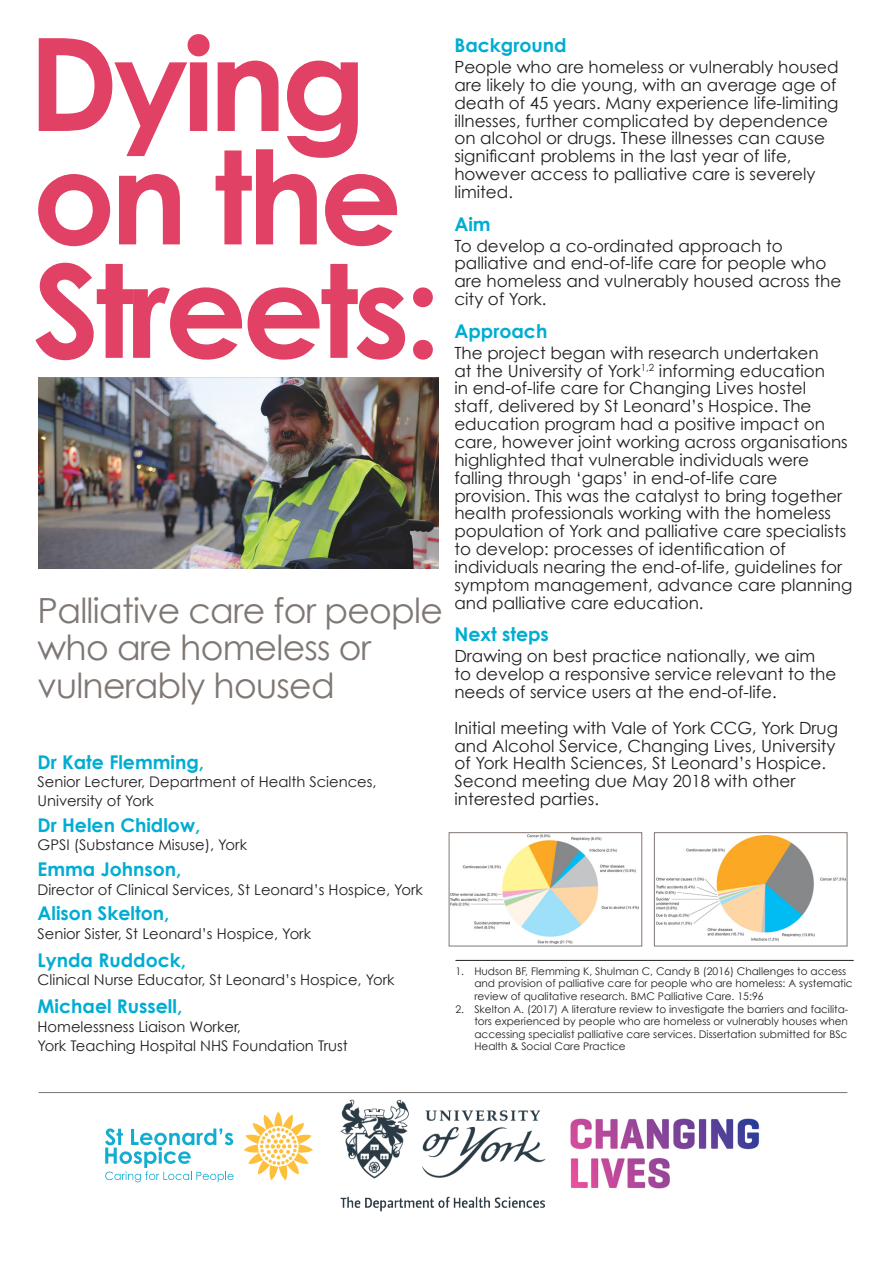
<style>
.page{position:relative;width:893px;height:1263px;background:#fff}
.page>*{position:absolute;margin:0;border:0;box-sizing:border-box;transform-origin:0 0}
.t1{font:700 129.15px/113.4px "Century Gothic";letter-spacing:-.04em;color:#e14164}
.t2{font:34.65px/37.8px "Century Gothic";letter-spacing:-.02em;color:#7f7773}
.t3{font:700 18.9px "Century Gothic";color:#00add2}
.t4{font:16.8px/17.9px "Century Gothic";color:#231f20}
.t5{font:14.7px/18.9px "Century Gothic";color:#231f20}
.t6{font:10.5px/12.6px "Century Gothic";color:#231f20}
</style>
<div class="page">
<img style="left:570px;top:1118px;width:190px;height:71px">
<svg style="left:244px;top:1112px;width:69px;height:68px"></svg>
<svg style="left:105px;top:1128px;width:129px;height:54px"></svg>
<img style="left:340px;top:1099px;width:206px;height:113px">
<img style="left:656px;top:835px;width:189px;height:107px">
<div style="left:654px;top:832px;width:193px;height:114px;border:1px solid #7f7773"></div>
<img style="left:451px;top:835px;width:187px;height:109px">
<div style="left:449px;top:832px;width:193px;height:114px;border:1px solid #7f7773"></div>
<hr style="left:455px;top:960px;width:399px;height:1px;background:#231f20">
<hr style="left:38px;top:1092px;width:809px;height:1px;background:#7f7773">
<img style="left:38px;top:377px;width:401px;height:191px">
<p class="t1" style="left:28px;top:24px;width:340px">Dying</p>
<p class="t1" style="left:33px;top:138px;width:410px">on the<br>Streets:</p>
<p class="t2" style="left:38px;top:591px;width:407px">Palliative care for people who are homeless or vulnerably housed</p>
<p class="t3" style="left:38px;top:750px;width:168px">Dr Kate Flemming,</p>
<p class="t5" style="left:38px;top:772px;width:341px">Senior Lecturer, Department of Health Sciences,<br>University of York</p>
<p class="t3" style="left:38px;top:813px;width:164px">Dr Helen Chidlow,</p>
<p class="t5" style="left:38px;top:835px;width:211px">GPSI (Substance Misuse), York</p>
<p class="t3" style="left:38px;top:857px;width:146px">Emma Johnson,</p>
<p class="t5" style="left:38px;top:879px;width:387px">Director of Clinical Services, St Leonard’s Hospice, York</p>
<p class="t3" style="left:38px;top:901px;width:133px">Alison Skelton,</p>
<p class="t5" style="left:38px;top:924px;width:275px">Senior Sister, St Leonard’s Hospice, York</p>
<p class="t3" style="left:38px;top:948px;width:150px">Lynda Ruddock,</p>
<p class="t5" style="left:38px;top:970px;width:359px">Clinical Nurse Educator, St Leonard’s Hospice, York</p>
<p class="t3" style="left:38px;top:994px;width:146px">Michael Russell,</p>
<p class="t5" style="left:38px;top:1017px;width:205px">Homelessness Liaison Worker,</p>
<p class="t5" style="left:38px;top:1036px;width:312px">York Teaching Hospital NHS Foundation Trust</p>
<p class="t3" style="left:454px;top:33px;width:114px">Background</p>
<p class="t4" style="left:454px;top:58px;width:386px">People who are homeless or vulnerably housed are likely to die young, with an average age of death of 45 years. Many experience life-limiting illnesses, further complicated by dependence on alcohol or drugs. These illnesses can cause significant problems in the last year of life, however access to palliative care is severely limited.</p>
<p class="t3" style="left:454px;top:212px;width:38px">Aim</p>
<p class="t4" style="left:454px;top:236px;width:388px">To develop a co-ordinated approach to palliative and end-of-life care for people who are homeless and vulnerably housed across the city of York.</p>
<p class="t3" style="left:454px;top:319px;width:95px">Approach</p>
<p class="t4" style="left:454px;top:343px;width:399px">The project began with research undertaken<br>at the University of York<sup>1,2</sup> informing education<br>in end-of-life care for Changing Lives hostel<br>staff, delivered by St Leonard’s Hospice. The education program had a positive impact on care, however joint working across organisations highlighted that vulnerable individuals were falling through ‘gaps’ in end-of-life care provision. This was the catalyst to bring together health professionals working with the homeless population of York and palliative care specialists to develop: processes of identification of individuals nearing the end-of-life, guidelines for symptom management, advance care planning and palliative care education.</p>
<p class="t3" style="left:454px;top:622px;width:96px">Next steps</p>
<p class="t4" style="left:454px;top:647px;width:383px">Drawing on best practice nationally, we aim<br>to develop a responsive service relevant to the needs of service users at the end-of-life.</p>
<p class="t4" style="left:454px;top:718px;width:385px">Initial meeting with Vale of York CCG, York Drug and Alcohol Service, Changing Lives, University of York Health Sciences, St Leonard’s Hospice.<br>Second meeting due May 2018 with other interested parties.</p>
<p class="t6" style="left:474px;top:964px;width:380px;text-indent:-19px">1. Hudson BF, Flemming K, Shulman C, Candy B (2016) Challenges to access and provision of palliative care for people who are homeless: A systematic review of qualitative research. BMC Palliative Care. 15:96</p>
<p class="t6" style="left:474px;top:1002px;width:376px;text-align:justify;text-indent:-19px">2. Skelton A. (2017) A literature review to investigate the barriers and facilita&shy;tors experienced by people who are homeless or vulnerably houses when accessing specialist palliative care services. Dissertation submitted for BSc Health &amp; Social Care Practice</p>
</div>
